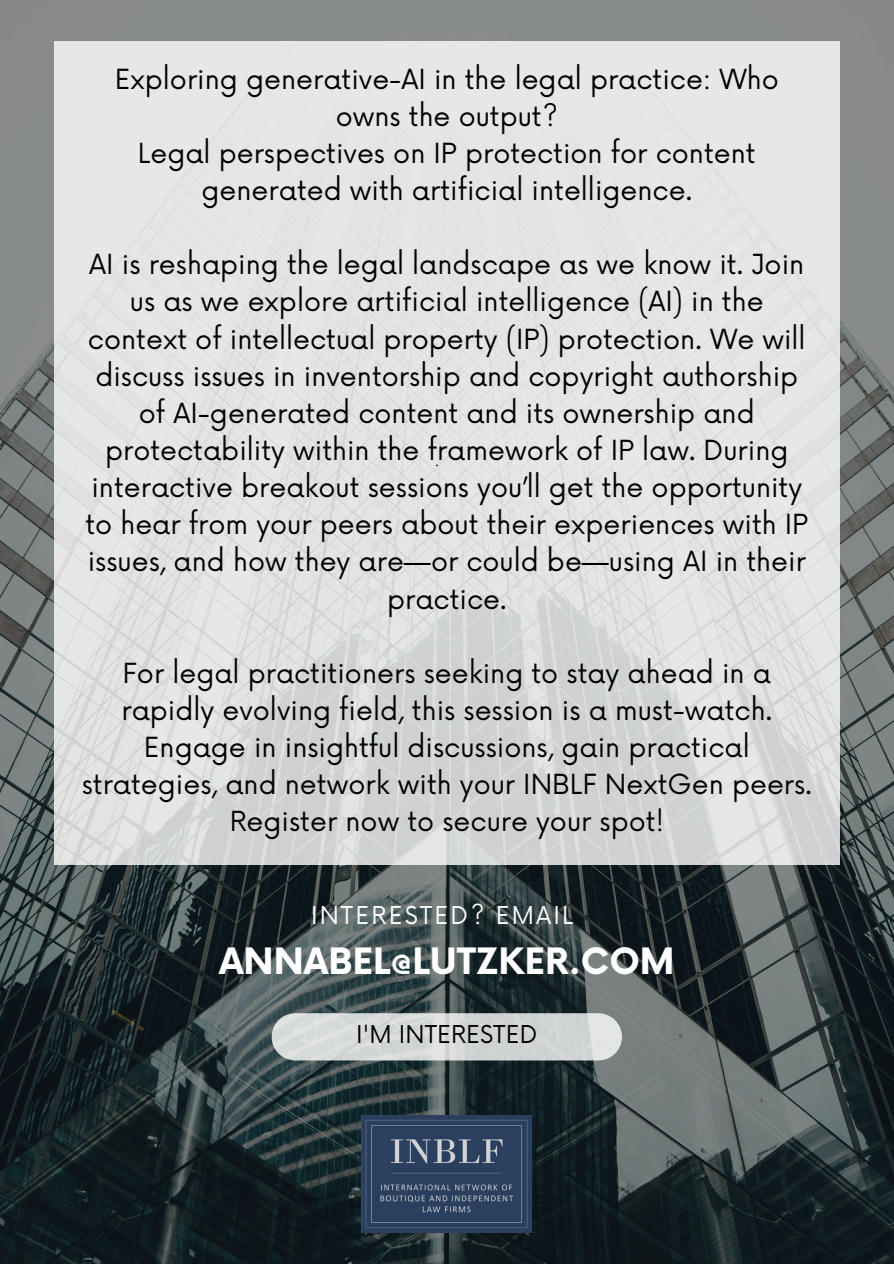
<style>
.page{position:relative;width:894px;height:1264px;background:#fff}
.page>*{position:absolute;margin:0;border:0;box-sizing:border-box;transform-origin:0 0}
.t1{font:700 35.4px "Now";color:#fff}
.t2{font:27px/37.2px "Now";color:#000;text-align:center}
.t3{font:24px "Now";letter-spacing:.085em;color:#fff}
.t4{font:24px "Now";color:#000}
.t5{font:21px "Now";color:#000}
</style>
<div class="page">
<img style="left:0;top:0;width:893px;height:1263px">
<img style="left:362px;top:1115px;width:169px;height:117px">
<div style="left:54px;top:41px;width:785px;height:823px;background:linear-gradient(to bottom,#e9eae9,#d7d9d9)"></div>
<svg style="left:295px;top:1013px;width:303px;height:47px;fill:#d2d6d6"></svg>
<p class="t2" style="left:115px;top:58px;width:665px">Exploring generative-AI in the legal practice: Who owns the output?<br>Legal perspectives on IP protection for content generated with artificial intelligence.</p>
<p class="t2" style="left:85px;top:244px;width:724px">AI is reshaping the legal landscape as we know it. Join us as we explore artificial intelligence (AI) in the context of intellectual property (IP) protection. We will discuss issues in inventorship and copyright authorship of AI-generated content and its ownership and protectability within the framework of IP law. During interactive breakout sessions you’ll get the opportunity to hear from your peers about their experiences with IP issues, and how they are—or could be—using AI in their practice.</p>
<p class="t5" style="left:434px;top:448px;width:8px">·</p>
<p class="t2" style="left:82px;top:652px;width:731px">For legal practitioners seeking to stay ahead in a rapidly evolving field, this session is a must-watch.<br>Engage in insightful discussions, gain practical strategies, and network with your INBLF NextGen peers.<br>Register now to secure your spot!</p>
<p class="t3" style="left:311px;top:895px;width:263px">INTERESTED? EMAIL</p>
<h1 class="t1" style="left:219px;top:934px;width:457px">ANNABEL@LUTZKER.COM</h1>
<p class="t4" style="left:356px;top:1014px;width:182px">I'M INTERESTED</p>
</div>
